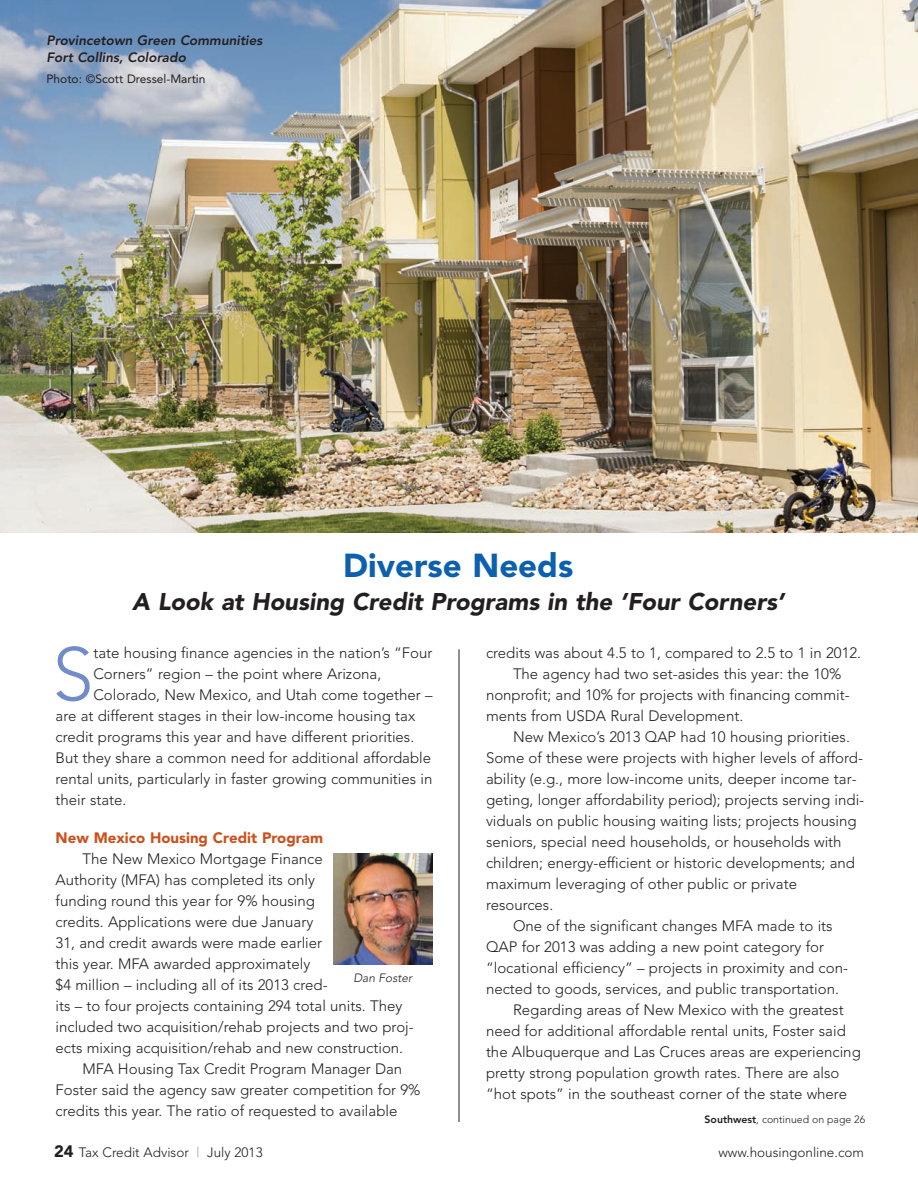
<style>
.page{position:relative;width:918px;height:1188px;background:#fff}
.page>*{position:absolute;margin:0;border:0;box-sizing:border-box;transform-origin:0 0}
.t1{font:300 74.25px "Avenir";color:#718cc7}
.t2{font:900 33px "Avenir";color:#0d60ae}
.t3{font:italic 900 24px "Avenir";color:#231f20}
.t4{font:300 15px "Avenir";color:#231f20}
.t5{font:900 15px "Avenir";color:#cb511c}
.t6{font:300 13.5px "Avenir";color:#231f20}
.t7{font:italic 800 13.5px/16.5px "Avenir";color:#231f20}
.t8{font:12px "Avenir";color:#231f20}
.t9{font:italic 300 12px "Avenir";color:#231f20}
.t10{font:300 10.5px "Avenir";color:#231f20}
.s1{font-weight:800}
.s2{font-weight:900;font-size:16.5px}
.s3{color:#939598}
</style>
<div class="page">
<hr style="left:459px;top:649px;width:1px;height:473px;background:#231f20">
<img style="left:0;top:0;width:918px;height:532px">
<img style="left:334px;top:853px;width:98px;height:112px">
<p class="t7" style="left:46px;top:34px;width:218px">Provincetown Green Communities<br>Fort Collins, Colorado</p>
<p class="t8" style="left:46px;top:74px;width:161px">Photo: ©Scott Dressel-Martin</p>
<h2 class="t2" style="left:343px;top:552px;width:232px">Diverse Needs</h2>
<h3 class="t3" style="left:132px;top:591px;width:654px">A Look at Housing Credit Programs in the ’Four Corners’</h3>
<h1 class="t1" style="left:52px;top:644px;width:43px">S</h1>
<p class="t4" style="left:93px;top:647px;width:341px">tate housing finance agencies in the nation’s “Four</p>
<p class="t4" style="left:93px;top:668px;width:289px">Corners” region – the point where Arizona,</p>
<p class="t4" style="left:93px;top:689px;width:341px">Colorado, New Mexico, and Utah come together –</p>
<p class="t4" style="left:56px;top:710px;width:361px">are at different stages in their low-income housing tax</p>
<p class="t4" style="left:56px;top:731px;width:360px">credit programs this year and have different priorities.</p>
<p class="t4" style="left:56px;top:752px;width:377px">But they share a common need for additional affordable</p>
<p class="t4" style="left:56px;top:773px;width:378px">rental units, particularly in faster growing communities in</p>
<p class="t4" style="left:56px;top:794px;width:72px">their state.</p>
<p class="t5" style="left:56px;top:831px;width:269px">New Mexico Housing Credit Program</p>
<p class="t4" style="left:83px;top:852px;width:242px">The New Mexico Mortgage Finance</p>
<p class="t4" style="left:56px;top:873px;width:261px">Authority (MFA) has completed its only</p>
<p class="t4" style="left:56px;top:894px;width:261px">funding round this year for 9% housing</p>
<p class="t4" style="left:56px;top:915px;width:259px">credits. Applications were due January</p>
<p class="t4" style="left:56px;top:936px;width:268px">31, and credit awards were made earlier</p>
<p class="t4" style="left:56px;top:957px;width:256px">this year. MFA awarded approximately</p>
<p class="t4" style="left:56px;top:978px;width:274px">$4 million – including all of its 2013 cred-</p>
<p class="t4" style="left:56px;top:999px;width:348px">its – to four projects containing 294 total units. They</p>
<p class="t4" style="left:56px;top:1020px;width:360px">included two acquisition/rehab projects and two proj-</p>
<p class="t4" style="left:56px;top:1041px;width:349px">ects mixing acquisition/rehab and new construction.</p>
<p class="t4" style="left:83px;top:1062px;width:321px">MFA Housing Tax Credit Program Manager Dan</p>
<p class="t4" style="left:56px;top:1083px;width:366px">Foster said the agency saw greater competition for 9%</p>
<p class="t4" style="left:56px;top:1104px;width:343px">credits this year. The ratio of requested to available</p>
<p class="t9" style="left:353px;top:973px;width:60px">Dan Foster</p>
<p class="t4" style="left:486px;top:647px;width:377px">credits was about 4.5 to 1, compared to 2.5 to 1 in 2012.</p>
<p class="t4" style="left:513px;top:668px;width:330px">The agency had two set-asides this year: the 10%</p>
<p class="t4" style="left:486px;top:689px;width:365px">nonprofit; and 10% for projects with financing commit-</p>
<p class="t4" style="left:486px;top:710px;width:259px">ments from USDA Rural Development.</p>
<p class="t4" style="left:513px;top:731px;width:338px">New Mexico’s 2013 QAP had 10 housing priorities.</p>
<p class="t4" style="left:486px;top:752px;width:379px">Some of these were projects with higher levels of afford-</p>
<p class="t4" style="left:486px;top:773px;width:372px">ability (e.g., more low-income units, deeper income tar-</p>
<p class="t4" style="left:486px;top:794px;width:380px">geting, longer affordability period); projects serving indi-</p>
<p class="t4" style="left:486px;top:815px;width:372px">viduals on public housing waiting lists; projects housing</p>
<p class="t4" style="left:486px;top:836px;width:357px">seniors, special need households, or households with</p>
<p class="t4" style="left:486px;top:857px;width:371px">children; energy-efficient or historic developments; and</p>
<p class="t4" style="left:486px;top:878px;width:313px">maximum leveraging of other public or private</p>
<p class="t4" style="left:486px;top:899px;width:69px">resources.</p>
<p class="t4" style="left:513px;top:920px;width:321px">One of the significant changes MFA made to its</p>
<p class="t4" style="left:486px;top:941px;width:340px">QAP for 2013 was adding a new point category for</p>
<p class="t4" style="left:486px;top:962px;width:364px">“locational efficiency” – projects in proximity and con-</p>
<p class="t4" style="left:486px;top:983px;width:355px">nected to goods, services, and public transportation.</p>
<p class="t4" style="left:513px;top:1004px;width:332px">Regarding areas of New Mexico with the greatest</p>
<p class="t4" style="left:486px;top:1025px;width:361px">need for additional affordable rental units, Foster said</p>
<p class="t4" style="left:486px;top:1046px;width:376px">the Albuquerque and Las Cruces areas are experiencing</p>
<p class="t4" style="left:486px;top:1067px;width:355px">pretty strong population growth rates. There are also</p>
<p class="t4" style="left:486px;top:1088px;width:363px">“hot spots” in the southeast corner of the state where</p>
<p class="t10" style="left:705px;top:1115px;width:162px"><span class="s1">Southwest</span>, continued on page 26</p>
<p class="t6" style="left:54px;top:1147px;width:210px"><span class="s2">24</span> Tax Credit Advisor <span class="s3">|</span> July 2013</p>
<p class="t6" style="left:718px;top:1147px;width:147px">www.housingonline.com</p>
</div>
